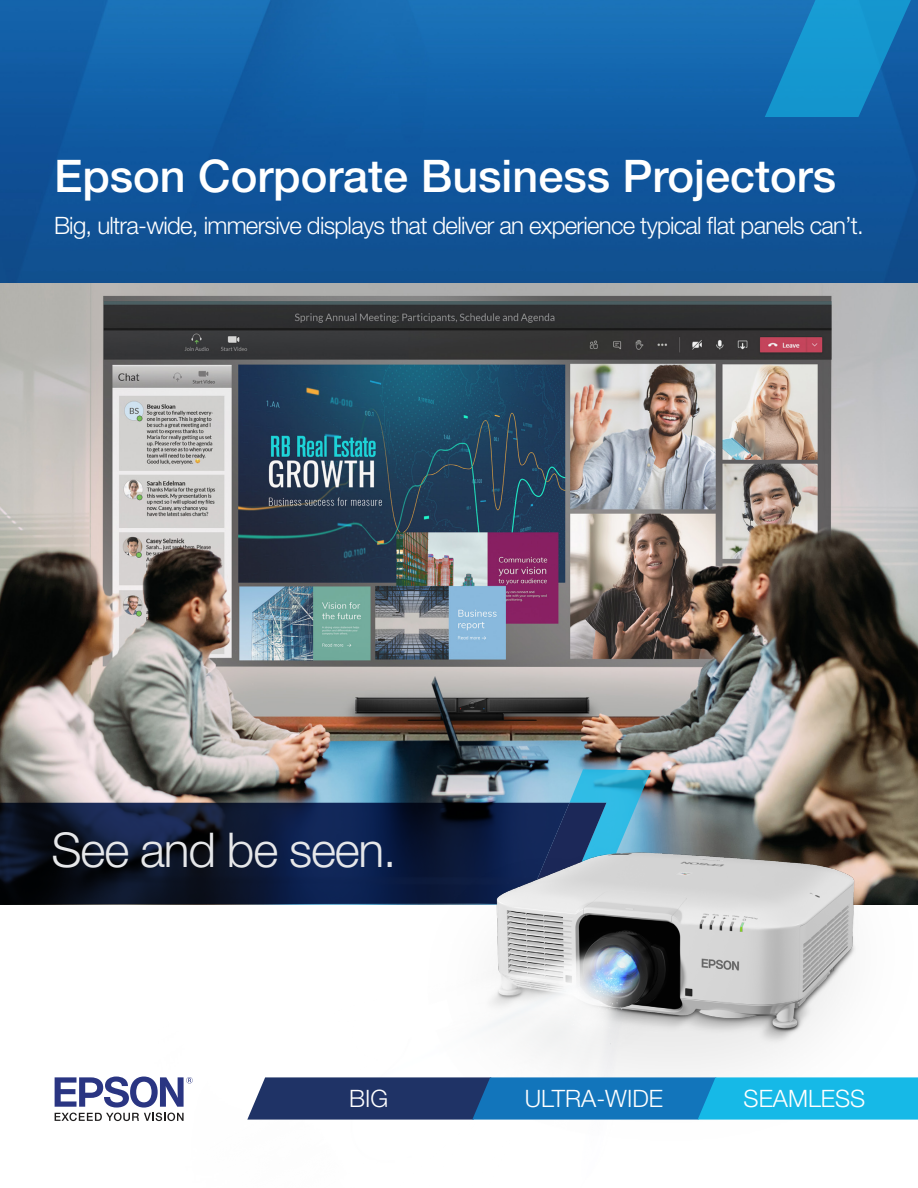
<style>
.page{position:relative;width:918px;height:1188px;background:#fff}
.page>*{position:absolute;margin:0;border:0;box-sizing:border-box;transform-origin:0 0}
.title_1{font:300 48px "Helvetica Neue LT Std";letter-spacing:-.025em;color:#e6e7e9}
.icon_2{font:500 45px "Helvetica Neue LT Std";color:#fff}
.icon_2-2{font:300 24px "Helvetica Neue LT Std";letter-spacing:-.03em;color:#fff}
.icon_2-3{font:300 24px "Helvetica Neue LT Std";color:#fff}
</style>
<div class="page">
<img style="left:0;top:283px;width:918px;height:566px">
<img style="left:0;top:0;width:918px;height:283px">
<svg style="left:0;top:803px;width:535px;height:46px;background:#0e1b3a"></svg>
<svg style="left:535px;top:769px;width:116px;height:80px;background:#438bb1"></svg>
<svg style="left:765px;top:0;width:153px;height:117px;background:#1483c1"></svg>
<img style="left:0;top:849px;width:918px;height:273px">
<svg style="left:55px;top:1077px;width:138px;height:44px"></svg>
<svg style="left:247px;top:1077px;width:671px;height:43px;background:#1f78ae"></svg>
<p class="icon_2" style="left:54px;top:149px;width:784px">Epson Corporate Business Projectors</p>
<p class="icon_2-2" style="left:54px;top:211px;width:811px">Big, ultra-wide, immersive displays that deliver an experience typical flat panels can’t.</p>
<p class="title_1" style="left:52px;top:821px;width:346px">See and be seen.</p>
<p class="icon_2-2" style="left:349px;top:1084px;width:41px">BIG</p>
<p class="icon_2-3" style="left:525px;top:1084px;width:140px">ULTRA-WIDE</p>
<p class="icon_2-3" style="left:744px;top:1084px;width:123px">SEAMLESS</p>
</div>
